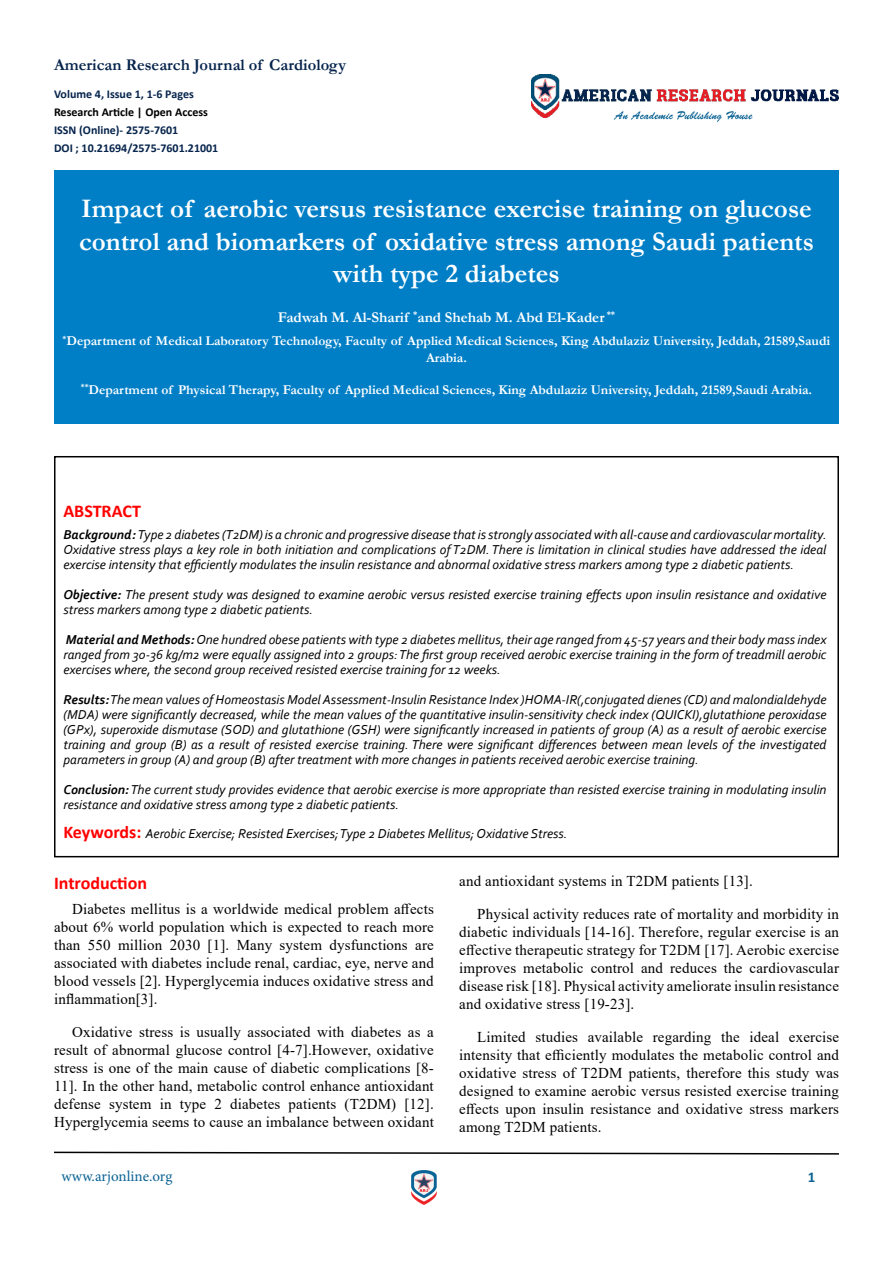
<style>
.page{position:relative;width:893px;height:1263px;background:#fff}
.page>*{position:absolute;margin:0;border:0;box-sizing:border-box;transform-origin:0 0}
.t1{font:700 27px/32.4px "Garamond";color:#fff;text-align:center}
.t2{font:700 18px "Calibri";color:#f00}
.t3{font:700 16.5px "Garamond";color:#06244c}
.t4{font:15px/18px "Times New Roman";letter-spacing:.01em;color:#000;text-align:justify}
.t5{font:700 15px "Garamond";color:#fff}
.t6{font:15px "Minion Pro";color:#0b6394}
.t7{font:700 15px "Calibri";color:#0b6394}
.t8{font:italic 13.5px/15px "Corbel";color:#000;text-align:justify}
.t9{font:700 13.5px/16.2px "Garamond";color:#fff;text-align:center}
.t10{font:700 12px/18px "Calibri";color:#06244c}
.t11{font:700 12px "Calibri";color:#000}
.s1{font-weight:700}
.s2{font-family:"Calibri";font-weight:700;font-style:normal;font-size:18px;color:#f00}
</style>
<div class="page">
<div style="left:54px;top:170px;width:785px;height:254px;background:#007fc7"></div>
<img style="left:411px;top:1170px;width:26px;height:34px">
<img style="left:532px;top:75px;width:307px;height:43px">
<img style="left:612px;top:109px;width:142px;height:13px">
<svg style="left:54px;top:1151px;width:785px;height:4px"></svg>
<div style="left:54px;top:456px;width:785px;height:401px;background:#fff;border:2px solid #000101"></div>
<p class="t3" style="left:54px;top:53px;width:294px">American Research Journal of Cardiology</p>
<p class="t10" style="left:54px;top:85px;width:141px">Volume 4, Issue 1, 1-6 Pages</p>
<p class="t11" style="left:54px;top:103px;width:155px">Research Article | Open Access</p>
<p class="t10" style="left:54px;top:121px;width:166px">ISSN (Online)- 2575-7601<br>DOI ; 10.21694/2575-7601.21001</p>
<h1 class="t1" style="left:79px;top:193px;width:736px">Impact of aerobic versus resistance exercise training on glucose control and biomarkers of oxidative stress among Saudi patients with type 2 diabetes</h1>
<p class="t5" style="left:278px;top:307px;width:339px">Fadwah M. Al-Sharif <sup>*</sup>and Shehab M. Abd El-Kader <sup>**</sup></p>
<p class="t9" style="left:63px;top:333px;width:769px"><sup>*</sup>Department of Medical Laboratory Technology, Faculty of Applied Medical Sciences, King Abdulaziz University, Jeddah, 21589,Saudi<br>Arabia.</p>
<p class="t9" style="left:81px;top:382px;width:733px"><sup>**</sup>Department of Physical Therapy, Faculty of Applied Medical Sciences, King Abdulaziz University, Jeddah, 21589,Saudi Arabia.</p>
<h2 class="t2" style="left:63px;top:498px;width:79px">ABSTRACT</h2>
<p class="t8" style="left:63px;top:527px;width:765px"><span class="s1">Background:</span> Type 2 diabetes (T2DM) is a chronic and progressive disease that is strongly associated with all-cause and cardiovascular mortality.<br>Oxidative stress plays a key role in both initiation and complications of T2DM. There is limitation in clinical studies have addressed the ideal exercise intensity that efficiently modulates the insulin resistance and abnormal oxidative stress markers among type 2 diabetic patients.</p>
<p class="t8" style="left:63px;top:587px;width:765px"><span class="s1">Objective:</span> The present study was designed to examine aerobic versus resisted exercise training effects upon insulin resistance and oxidative stress markers among type 2 diabetic patients.</p>
<p class="t8" style="left:63px;top:632px;width:765px"><span class="s1">Material and Methods:</span> One hundred obese patients with type 2 diabetes mellitus, their age ranged from 45-57 years and their body mass index ranged from 30-36 kg/m2 were equally assigned into 2 groups: The first group received aerobic exercise training in the form of treadmill aerobic exercises where, the second group received resisted exercise training for 12 weeks.</p>
<p class="t8" style="left:63px;top:692px;width:765px"><span class="s1">Results:</span> The mean values of Homeostasis Model Assessment-Insulin Resistance Index )HOMA-IR(,conjugated dienes (CD) and malondialdehyde (MDA) were significantly decreased, while the mean values of the quantitative insulin-sensitivity check index (QUICKI),glutathione peroxidase (GPx), superoxide dismutase (SOD) and glutathione (GSH) were significantly increased in patients of group (A) as a result of aerobic exercise training and group (B) as a result of resisted exercise training. There were significant differences between mean levels of the investigated parameters in group (A) and group (B) after treatment with more changes in patients received aerobic exercise training.</p>
<p class="t8" style="left:63px;top:782px;width:765px"><span class="s1">Conclusion:</span> The current study provides evidence that aerobic exercise is more appropriate than resisted exercise training in modulating insulin resistance and oxidative stress among type 2 diabetic patients.</p>
<p class="t8" style="left:63px;top:825px;width:506px"><span class="s2">Keywords:</span> Aerobic Exercise; Resisted Exercises; Type 2 Diabetes Mellitus; Oxidative Stress.</p>
<h2 class="t2" style="left:54px;top:870px;width:95px">Introduction</h2>
<p class="t4" style="left:54px;top:900px;width:381px;text-indent:18px">Diabetes mellitus is a worldwide medical problem affects about 6% world population which is expected to reach more than 550 million 2030 [1]. Many system dysfunctions are associated with diabetes include renal, cardiac, eye, nerve and blood vessels [2]. Hyperglycemia induces oxidative stress and inflammation[3].</p>
<p class="t4" style="left:54px;top:1023px;width:381px;text-indent:18px">Oxidative stress is usually associated with diabetes as a result of abnormal glucose control [4-7].However, oxidative stress is one of the main cause of diabetic complications [8- 11]. In the other hand, metabolic control enhance antioxidant defense system in type 2 diabetes patients (T2DM) [12].<br>Hyperglycemia seems to cause an imbalance between oxidant</p>
<p class="t6" style="left:62px;top:1166px;width:112px">www.arjonline.org</p>
<p class="t4" style="left:459px;top:871px;width:295px">and antioxidant systems in T2DM patients [13].</p>
<p class="t4" style="left:459px;top:904px;width:381px;text-indent:18px">Physical activity reduces rate of mortality and morbidity in diabetic individuals [14-16]. Therefore, regular exercise is an effective therapeutic strategy for T2DM [17]. Aerobic exercise improves metabolic control and reduces the cardiovascular disease risk [18]. Physical activity ameliorate insulin resistance and oxidative stress [19-23].</p>
<p class="t4" style="left:459px;top:1027px;width:381px;text-indent:18px">Limited studies available regarding the ideal exercise intensity that efficiently modulates the metabolic control and oxidative stress of T2DM patients, therefore this study was designed to examine aerobic versus resisted exercise training effects upon insulin resistance and oxidative stress markers among T2DM patients.</p>
<p class="t7" style="left:808px;top:1166px;width:9px">1</p>
</div>
